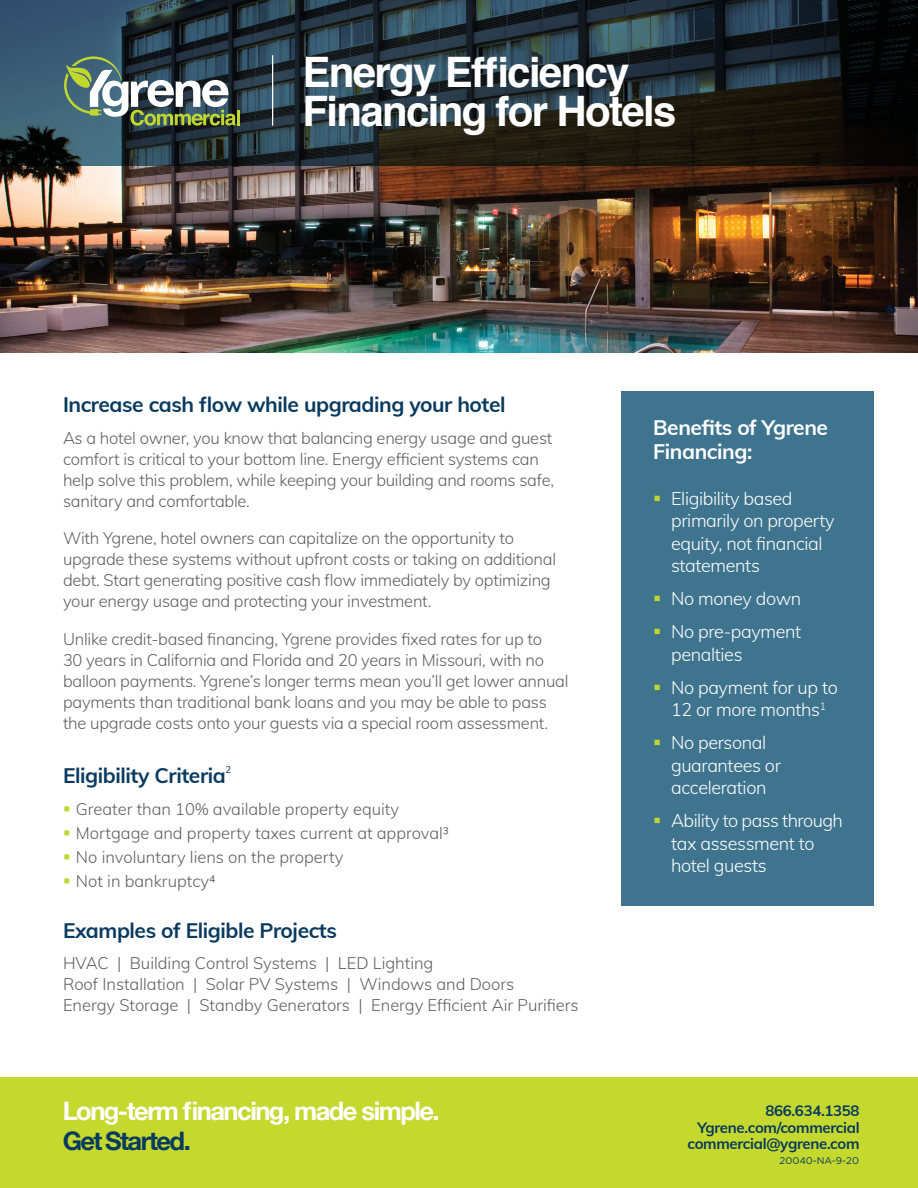
<style>
.page{position:relative;width:918px;height:1188px;background:#fff}
.page>*{position:absolute;margin:0;border:0;box-sizing:border-box;transform-origin:0 0}
.t1{font:700 42px/39px "Helvetica";letter-spacing:-.04em;color:#fff}
.t2{font:700 25.5px/30px "Helvetica Neue";letter-spacing:-.06em;color:#fff}
.Header_1{font:700 21px "Muli";letter-spacing:-.02em;color:#093a5f}
.Header_1_white{font:700 21px/24px "Muli";letter-spacing:-.02em;color:#fff}
.t3{font:300 18px/22.5px "Muli";letter-spacing:-.02em;color:#fff}
.Text{font:300 16.5px/21px "Muli";letter-spacing:-.015em;color:#5f5f62}
.cta{font:700 15px "Muli";letter-spacing:-.02em;color:#093a5f}
.t4{font:9.75px "Gotham";color:#093a5f}
.Header_1-2{font:9.6px "Muli";color:#093a5f}
.s1{color:#c1d52f}
.s2{color:#093a5f}
</style>
<div class="page">
<img style="left:0;top:166px;width:918px;height:187px">
<svg style="left:0;top:0;width:918px;height:166px;background:#212e34"></svg>
<div style="left:0;top:1077px;width:918px;height:111px;background:#c4d82d"></div>
<hr style="left:272px;top:55px;width:1px;height:71px;background:#fff">
<hr style="left:237px;top:110px;width:3px;height:15px;background:#c1d72f">
<svg style="left:64px;top:56px;width:172px;height:70px"></svg>
<div style="left:621px;top:391px;width:253px;height:515px;background:#3f748e"></div>
<p class="t1" style="left:302px;top:53px;width:376px">Energy Efficiency<br>Financing for Hotels</p>
<p class="Header_1" style="left:63px;top:389px;width:444px">Increase cash flow while upgrading your hotel</p>
<p class="Text" style="left:63px;top:427px;width:493px">As a hotel owner, you know that balancing energy usage and guest comfort is critical to your bottom line. Energy efficient systems can help solve this problem, while keeping your building and rooms safe, sanitary and comfortable.</p>
<p class="Text" style="left:63px;top:527px;width:495px">With Ygrene, hotel owners can capitalize on the opportunity to upgrade these systems without upfront costs or taking on additional debt. Start generating positive cash flow immediately by optimizing your energy usage and protecting your investment.</p>
<p class="Text" style="left:63px;top:628px;width:507px">Unlike credit-based financing, Ygrene provides fixed rates for up to<br>30 years in California and Florida and 20 years in Missouri, with no balloon payments. Ygrene’s longer terms mean you’ll get lower annual payments than traditional bank loans and you may be able to pass the upgrade costs onto your guests via a special room assessment.</p>
<p class="Header_1" style="left:63px;top:760px;width:164px">Eligibility Criteria</p>
<p class="Header_1-2" style="left:225px;top:762px;width:7px">2</p>
<p class="Text" style="left:63px;top:798px;width:338px"><span class="s1">▪</span> Greater than 10% available property equity</p>
<p class="Text" style="left:63px;top:822px;width:388px"><span class="s1">▪</span> Mortgage and property taxes current at approval3</p>
<p class="Text" style="left:63px;top:846px;width:282px"><span class="s1">▪</span> No involuntary liens on the property</p>
<p class="Text" style="left:63px;top:870px;width:154px"><span class="s1">▪</span> Not in bankruptcy4</p>
<p class="Header_1" style="left:63px;top:915px;width:276px">Examples of Eligible Projects</p>
<p class="Text" style="left:63px;top:952px;width:517px">HVAC | Building Control Systems | LED Lighting<br>Roof Installation | Solar PV Systems | Windows and Doors<br>Energy Storage | Standby Generators | Energy Efficient Air Purifiers</p>
<p class="t2" style="left:63px;top:1096px;width:378px">Long-term financing, made simple.<br><span class="s2">Get Started.</span></p>
<p class="Header_1_white" style="left:653px;top:414px;width:176px">Benefits of Ygrene<br>Financing:</p>
<p class="t3" style="left:671px;top:486px;width:165px;text-indent:-18px"><span class="s1">▪</span> Eligibility based primarily on property equity, not financial statements</p>
<p class="t3" style="left:653px;top:587px;width:150px"><span class="s1">▪</span> No money down</p>
<p class="t3" style="left:671px;top:620px;width:132px;text-indent:-18px"><span class="s1">▪</span> No pre-payment penalties</p>
<p class="t3" style="left:653px;top:675px;width:186px;text-align:center"><span class="s1">▪</span> No payment for up to<br>12 or more months<sup>1</sup></p>
<p class="t3" style="left:671px;top:731px;width:111px;text-indent:-18px"><span class="s1">▪</span> No personal guarantees or acceleration</p>
<p class="t3" style="left:671px;top:809px;width:173px;text-indent:-18px"><span class="s1">▪</span> Ability to pass through tax assessment to hotel guests</p>
<p class="cta" style="left:765px;top:1100px;width:96px">866.634.1358</p>
<p class="cta" style="left:698px;top:1116px;width:164px">Ygrene.com/commercial</p>
<p class="cta" style="left:687px;top:1133px;width:174px">commercial@ygrene.com</p>
<p class="t4" style="left:780px;top:1155px;width:81px">20040-NA-9-20</p>
</div>
